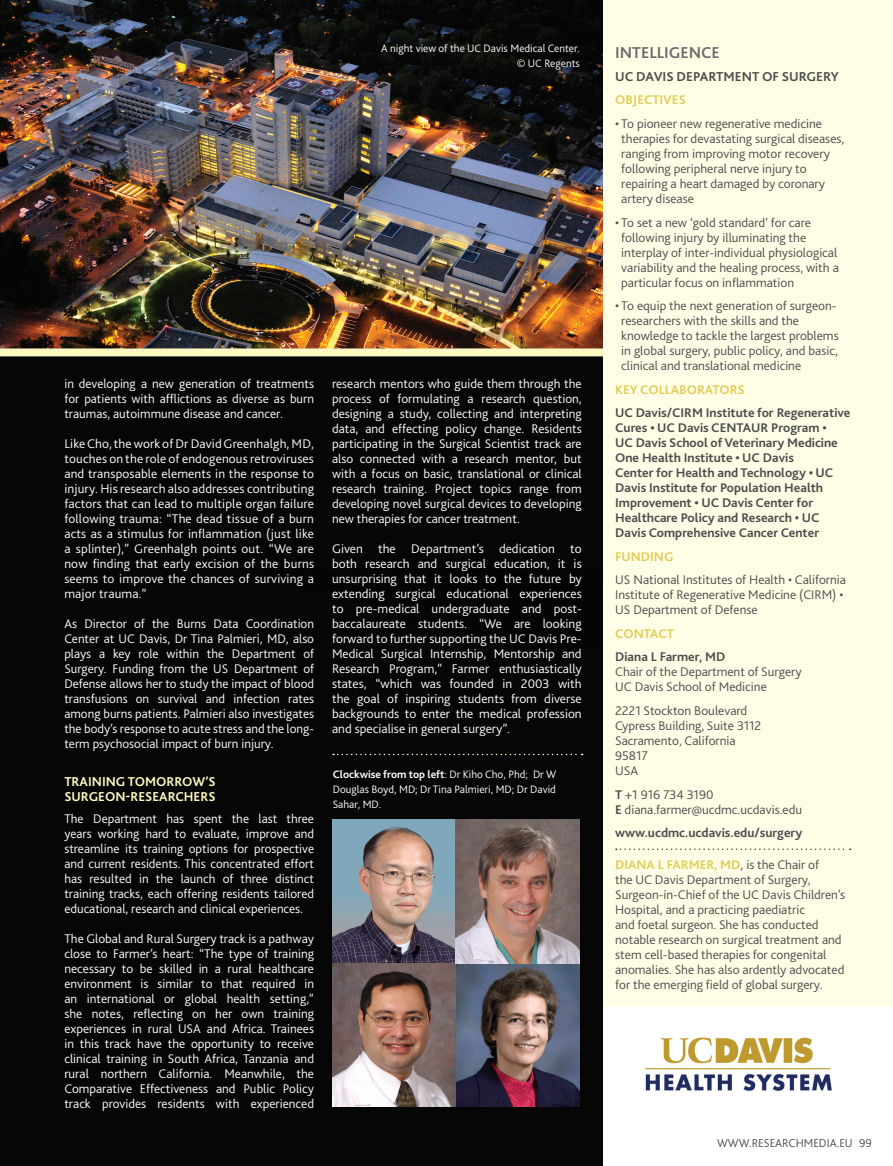
<style>
.page{position:relative;width:893px;height:1166px;background:#fff}
.page>*{position:absolute;margin:0;border:0;box-sizing:border-box;transform-origin:0 0}
.Intelligence_Title{font:700 16.5px "Bliss 2";color:#6c6d70}
.Subhead{font:700 13.5px/15px "Bliss 2";color:#fffac1}
.Project_Subhead{font:700 13.5px "Bliss 2";color:#4b4c4d}
.Body_Article{font:300 13.2px/15px "Bliss 2";color:#fff;text-align:justify}
.Side_panel_text{font:300 13.2px/15px "Bliss 2";color:#4b4c4d}
.SideP_biog{font:300 13.2px/15px "Bliss 2";color:#4b4c4d}
.Side_panel_text-2{font:700 13.2px/15px "Bliss 2";color:#4b4c4d}
.Side_panel_text-3{font:700 13.2px "Bliss 2";color:#e0cc55}
.Page_No__Right{font:300 12px "Bliss 2";color:#4b4c4d}
.Project_Subhead-2{font:300 11.25px/15px "Bliss 2";color:#fff;text-align:right}
.s1{font-weight:700}
.s2{font-weight:700;color:#e0cc55}
</style>
<div class="page">
<div style="left:602px;top:0;width:291px;height:1004px;background:#fffde5"></div>
<img style="left:0;top:0;width:602px;height:1165px">
<svg style="left:616px;top:848px;width:235px;height:1px"></svg>
<img style="left:645px;top:1037px;width:187px;height:54px">
<img style="left:332px;top:819px;width:248px;height:287px">
<svg style="left:333px;top:753px;width:250px;height:2px"></svg>
<p class="Project_Subhead-2" style="left:381px;top:40px;width:200px">A night view of the UC Davis Medical Center. © UC Regents</p>
<p class="Body_Article" style="left:64px;top:375px;width:251px">in developing a new generation of treatments for patients with afflictions as diverse as burn traumas, autoimmune disease and cancer.</p>
<p class="Body_Article" style="left:64px;top:435px;width:251px">Like Cho, the work of Dr David Greenhalgh, MD, touches on the role of endogenous retroviruses and transposable elements in the response to injury. His research also addresses contributing factors that can lead to multiple organ failure following trauma: “The dead tissue of a burn acts as a stimulus for inflammation (just like a splinter),” Greenhalgh points out. “We are now finding that early excision of the burns seems to improve the chances of surviving a major trauma.”</p>
<p class="Body_Article" style="left:64px;top:615px;width:251px">As Director of the Burns Data Coordination Center at UC Davis, Dr Tina Palmieri, MD, also plays a key role within the Department of Surgery. Funding from the US Department of Defense allows her to study the impact of blood transfusions on survival and infection rates among burns patients. Palmieri also investigates the body’s response to acute stress and the long&shy;term psychosocial impact of burn injury.</p>
<p class="Subhead" style="left:64px;top:773px;width:153px">TRAINING TOMORROW’S<br>SURGEON-RESEARCHERS</p>
<p class="Body_Article" style="left:64px;top:810px;width:251px">The Department has spent the last three years working hard to evaluate, improve and streamline its training options for prospective and current residents. This concentrated effort has resulted in the launch of three distinct training tracks, each offering residents tailored educational, research and clinical experiences.</p>
<p class="Body_Article" style="left:64px;top:930px;width:251px">The Global and Rural Surgery track is a pathway close to Farmer’s heart: “The type of training necessary to be skilled in a rural healthcare environment is similar to that required in an international or global health setting,” she notes, reflecting on her own training experiences in rural USA and Africa. Trainees in this track have the opportunity to receive clinical training in South Africa, Tanzania and rural northern California. Meanwhile, the Comparative Effectiveness and Public Policy track provides residents with experienced</p>
<p class="Body_Article" style="left:332px;top:375px;width:251px">research mentors who guide them through the process of formulating a research question, designing a study, collecting and interpreting data, and effecting policy change. Residents participating in the Surgical Scientist track are also connected with a research mentor, but with a focus on basic, translational or clinical research training. Project topics range from developing novel surgical devices to developing new therapies for cancer treatment.</p>
<p class="Body_Article" style="left:332px;top:540px;width:251px">Given the Department’s dedication to both research and surgical education, it is unsurprising that it looks to the future by extending surgical educational experiences to pre-medical undergraduate and post&shy;baccalaureate students. “We are looking forward to further supporting the UC Davis Pre-Medical Surgical Internship, Mentorship and Research Program,” Farmer enthusiastically states, “which was founded in 2003 with the goal of inspiring students from diverse backgrounds to enter the medical profession and specialise in general surgery”.</p>
<p class="Project_Subhead-2" style="left:333px;top:765px;width:225px;text-align:justify"><span class="s1">Clockwise from top left</span>: Dr Kiho Cho, Phd; Dr W Douglas Boyd, MD; Dr Tina Palmieri, MD; Dr David Sahar, MD.</p>
<p class="Intelligence_Title" style="left:615px;top:42px;width:106px">INTELLIGENCE</p>
<p class="Project_Subhead" style="left:615px;top:68px;width:225px">UC DAVIS DEPARTMENT OF SURGERY</p>
<p class="Side_panel_text-3" style="left:615px;top:92px;width:72px">OBJECTIVES</p>
<p class="Side_panel_text" style="left:621px;top:116px;width:225px;text-indent:-6px">• To pioneer new regenerative medicine therapies for devastating surgical diseases, ranging from improving motor recovery following peripheral nerve injury to repairing a heart damaged by coronary artery disease</p>
<p class="Side_panel_text" style="left:621px;top:214px;width:219px;text-indent:-6px">• To set a new ‘gold standard’ for care following injury by illuminating the interplay of inter-individual physiological variability and the healing process, with a particular focus on inflammation</p>
<p class="Side_panel_text" style="left:621px;top:298px;width:219px;text-indent:-6px">• To equip the next generation of surgeon&shy;researchers with the skills and the knowledge to tackle the largest problems in global surgery, public policy, and basic, clinical and translational medicine</p>
<p class="Side_panel_text-3" style="left:615px;top:381px;width:131px">KEY COLLABORATORS</p>
<p class="Side_panel_text-2" style="left:615px;top:405px;width:237px">UC Davis/CIRM Institute for Regenerative Cures • UC Davis CENTAUR Program •<br>UC Davis School of Veterinary Medicine One Health Institute • UC Davis<br>Center for Health and Technology • UC Davis Institute for Population Health Improvement • UC Davis Center for Healthcare Policy and Research • UC Davis Comprehensive Cancer Center</p>
<p class="Side_panel_text-3" style="left:615px;top:548px;width:60px">FUNDING</p>
<p class="Side_panel_text" style="left:615px;top:572px;width:232px">US National Institutes of Health • California<br>Institute of Regenerative Medicine (CIRM) •<br>US Department of Defense</p>
<p class="Side_panel_text-3" style="left:615px;top:625px;width:60px">CONTACT</p>
<p class="Side_panel_text" style="left:615px;top:649px;width:188px"><span class="s1">Diana L Farmer, MD<br></span>Chair of the Department of Surgery<br>UC Davis School of Medicine</p>
<p class="Side_panel_text" style="left:615px;top:702px;width:148px">2221 Stockton Boulevard<br>Cypress Building, Suite 3112<br>Sacramento, California<br>95817<br>USA</p>
<p class="Side_panel_text" style="left:615px;top:786px;width:189px"><span class="s1">T</span> +1 916 734 3190<br><span class="s1">E</span> diana.farmer@ucdmc.ucdavis.edu</p>
<p class="Side_panel_text-2" style="left:615px;top:824px;width:189px">www.ucdmc.ucdavis.edu/surgery</p>
<p class="SideP_biog" style="left:615px;top:856px;width:232px"><span class="s2">DIANA L FARMER, MD</span>, is the Chair of<br>the UC Davis Department of Surgery, Surgeon-in-Chief of the UC Davis Children’s Hospital, and a practicing paediatric<br>and foetal surgeon. She has conducted notable research on surgical treatment and stem cell-based therapies for congenital anomalies. She has also ardently advocated for the emerging field of global surgery.</p>
<p class="Page_No__Right" style="left:717px;top:1135px;width:156px">WWW.RESEARCHMEDIA.EU 99</p>
</div>
